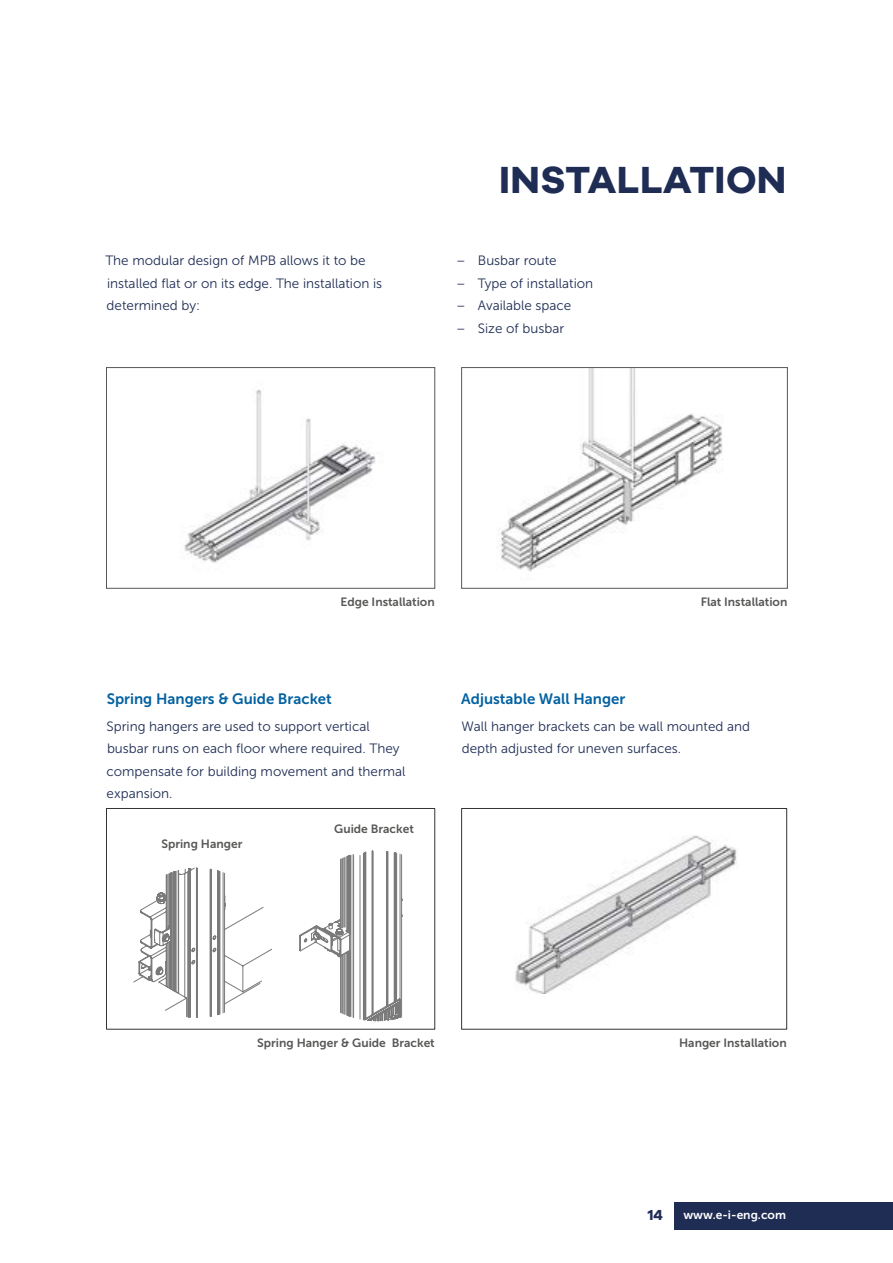
<style>
.page{position:relative;width:893px;height:1263px;background:#fff}
.page>*{position:absolute;margin:0;border:0;box-sizing:border-box;transform-origin:0 0}
.t1{font:700 39px "Galano Grotesque DEMO";letter-spacing:.01em;color:#1f2d54}
.t2{font:15px "Museo Sans 700";color:#0361a1}
.t3{font:700 15px "Galano Grotesque DEMO";color:#1f2d54}
.t4{font:13.5px/22.5px "Museo Sans 300";color:#1f2d54}
.t5{font:12px "Museo Sans 700";color:#575756}
.t6{font:12px "Museo Sans 700";color:#fff}
</style>
<div class="page">
<img style="left:184px;top:389px;width:194px;height:174px">
<div style="left:106px;top:367px;width:329px;height:221px;border:1px solid #575756"></div>
<img style="left:499px;top:369px;width:224px;height:203px">
<div style="left:461px;top:367px;width:327px;height:221px;border:1px solid #575756"></div>
<div style="left:106px;top:808px;width:329px;height:221px;border:1px solid #333"></div>
<img style="left:515px;top:835px;width:222px;height:159px">
<div style="left:461px;top:808px;width:326px;height:221px;border:1px solid #333"></div>
<svg style="left:134px;top:868px;width:138px;height:149px"></svg>
<svg style="left:299px;top:851px;width:103px;height:170px"></svg>
<div style="left:674px;top:1202px;width:219px;height:27px;background:#1f2d54"></div>
<h1 class="t1" style="left:499px;top:163px;width:289px">INSTALLATION</h1>
<p class="t4" style="left:105px;top:249px;width:278px">The modular design of MPB allows it to be installed flat or on its edge. The installation is determined by:</p>
<p class="t4" style="left:456px;top:249px;width:102px">– Busbar route</p>
<p class="t4" style="left:456px;top:272px;width:139px">– Type of installation</p>
<p class="t4" style="left:456px;top:294px;width:117px">– Available space</p>
<p class="t4" style="left:456px;top:317px;width:110px">– Size of busbar</p>
<p class="t5" style="left:341px;top:595px;width:96px">Edge Installation</p>
<p class="t5" style="left:701px;top:595px;width:88px">Flat Installation</p>
<p class="t2" style="left:107px;top:690px;width:227px">Spring Hangers &amp; Guide Bracket</p>
<p class="t4" style="left:106px;top:715px;width:301px">Spring hangers are used to support vertical busbar runs on each floor where required. They compensate for building movement and thermal expansion.</p>
<p class="t5" style="left:161px;top:837px;width:82px">Spring Hanger</p>
<p class="t5" style="left:334px;top:822px;width:81px">Guide Bracket</p>
<p class="t2" style="left:461px;top:690px;width:166px">Adjustable Wall Hanger</p>
<p class="t4" style="left:462px;top:715px;width:290px">Wall hanger brackets can be wall mounted and depth adjusted for uneven surfaces.</p>
<p class="t5" style="left:257px;top:1036px;width:179px">Spring Hanger &amp; Guide Bracket</p>
<p class="t5" style="left:679px;top:1036px;width:109px">Hanger Installation</p>
<p class="t3" style="left:648px;top:1208px;width:17px">14</p>
<p class="t6" style="left:683px;top:1208px;width:104px">www.e-i-eng.com</p>
</div>
